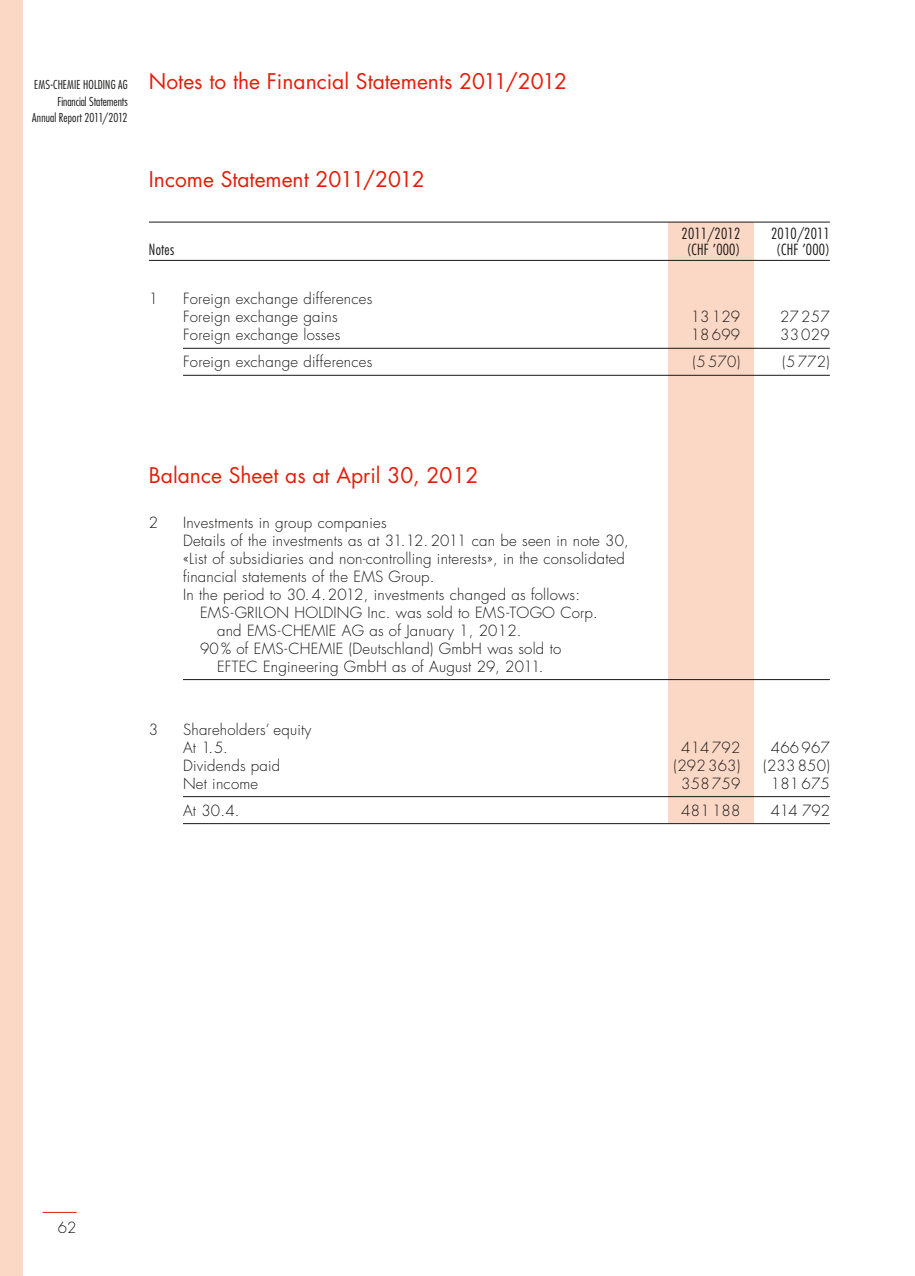
<style>
.page{position:relative;width:915px;height:1276px;background:#fff}
.page>*{position:absolute;margin:0;border:0;box-sizing:border-box;transform-origin:0 0}
.t1{font:21px "Futura Std";color:#e41e0a}
.t2{font:300 15px/18px "Futura Std";letter-spacing:.015em;color:#181716}
.t3{font:300 condensed 15px "Futura Std";letter-spacing:.015em;color:#181716}
.t4{font:300 condensed 12px/16.5px "Futura Std";letter-spacing:.005em;color:#181716;text-align:right}
</style>
<div class="page">
<hr style="left:43px;top:1212px;width:34px;height:1px;background:#e41e0a">
<div style="left:0;top:0;width:22px;height:1276px;background:#fbd7c5"></div>
<div style="left:668px;top:222px;width:85px;height:601px;background:#fbd7c5"></div>
<hr style="left:149px;top:222px;width:680px;height:1px;background:#181716">
<hr style="left:149px;top:260px;width:680px;height:1px;background:#181716">
<hr style="left:183px;top:348px;width:646px;height:1px;background:#181716">
<hr style="left:183px;top:375px;width:646px;height:1px;background:#181716">
<hr style="left:183px;top:679px;width:646px;height:1px;background:#181716">
<hr style="left:183px;top:796px;width:646px;height:1px;background:#181716">
<hr style="left:183px;top:823px;width:646px;height:1px;background:#181716">
<p class="t4" style="left:32px;top:76px;width:97px">EMS-CHEMIE HOLDING AG<br>Financial Statements<br>Annual Report 2011/2012</p>
<h1 class="t1" style="left:149px;top:68px;width:419px">Notes to the Financial Statements 2011/2012</h1>
<h1 class="t1" style="left:149px;top:166px;width:277px">Income Statement 2011/2012</h1>
<p class="t3" style="left:681px;top:225px;width:60px">2011/2012</p>
<p class="t3" style="left:770px;top:225px;width:60px">2010/2011</p>
<p class="t3" style="left:149px;top:240px;width:27px">Notes</p>
<p class="t3" style="left:686px;top:240px;width:55px">(CHF ’000)</p>
<p class="t3" style="left:776px;top:240px;width:55px">(CHF ’000)</p>
<p class="t2" style="left:149px;top:290px;width:11px">1</p>
<p class="t2" style="left:183px;top:290px;width:191px">Foreign exchange differences<br>Foreign exchange gains</p>
<p class="t2" style="left:690px;top:308px;width:51px">13129</p>
<p class="t2" style="left:779px;top:308px;width:51px">27257</p>
<p class="t2" style="left:183px;top:326px;width:159px">Foreign exchange losses</p>
<p class="t2" style="left:690px;top:326px;width:51px">18 699</p>
<p class="t2" style="left:779px;top:326px;width:51px">33029</p>
<p class="t2" style="left:183px;top:353px;width:191px">Foreign exchange differences</p>
<p class="t2" style="left:692px;top:353px;width:49px">(5 570)</p>
<p class="t2" style="left:782px;top:353px;width:49px">(5772)</p>
<h1 class="t1" style="left:149px;top:461px;width:331px">Balance Sheet as at April 30, 2012</h1>
<p class="t2" style="left:149px;top:513px;width:11px">2</p>
<p class="t2" style="left:183px;top:513px;width:205px">Investments in group companies</p>
<p class="t2" style="left:183px;top:531px;width:447px">Details of the investments as at 31.12. 2011 can be seen in note 30,</p>
<p class="t2" style="left:183px;top:549px;width:443px">«List of subsidiaries and non-controlling interests», in the consolidated</p>
<p class="t2" style="left:183px;top:567px;width:253px">financial statements of the EMS Group.</p>
<p class="t2" style="left:183px;top:585px;width:398px">In the period to 30. 4.2012, investments changed as follows:</p>
<p class="t2" style="left:200px;top:603px;width:399px">EMS-GRILON HOLDING Inc. was sold to EMS-TOGO Corp.</p>
<p class="t2" style="left:217px;top:621px;width:306px">and EMS-CHEMIE AG as of January 1, 2012.</p>
<p class="t2" style="left:200px;top:639px;width:362px">90% of EMS-CHEMIE (Deutschland) GmbH was sold to</p>
<p class="t2" style="left:217px;top:657px;width:328px">EFTEC Engineering GmbH as of August 29, 2011.</p>
<p class="t2" style="left:149px;top:720px;width:11px">3</p>
<p class="t2" style="left:183px;top:720px;width:130px">Shareholders’ equity<br>At 1.5.</p>
<p class="t2" style="left:681px;top:738px;width:61px">414 792</p>
<p class="t2" style="left:770px;top:738px;width:61px">466967</p>
<p class="t2" style="left:183px;top:756px;width:99px">Dividends paid</p>
<p class="t2" style="left:673px;top:756px;width:68px">(292 363)</p>
<p class="t2" style="left:763px;top:756px;width:68px">(233 850)</p>
<p class="t2" style="left:183px;top:774px;width:77px">Net income</p>
<p class="t2" style="left:681px;top:774px;width:61px">358759</p>
<p class="t2" style="left:770px;top:774px;width:61px">181 675</p>
<p class="t2" style="left:183px;top:801px;width:58px">At 30.4.</p>
<p class="t2" style="left:681px;top:801px;width:61px">481 188</p>
<p class="t2" style="left:770px;top:801px;width:61px">414 792</p>
<p class="t2" style="left:58px;top:1219px;width:20px">62</p>
</div>
